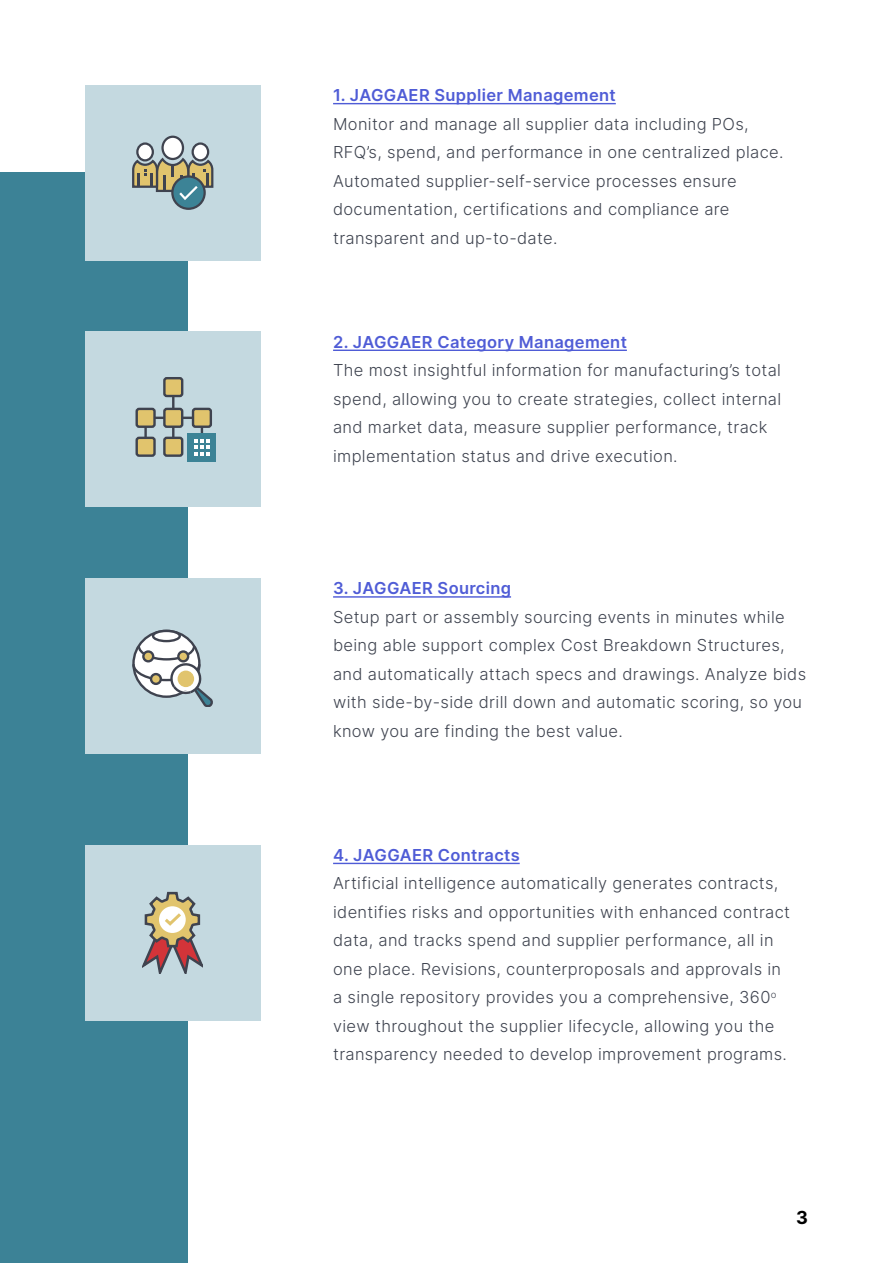
<style>
.page{position:relative;width:893px;height:1263px;background:#fff}
.page>*{position:absolute;margin:0;border:0;box-sizing:border-box;transform-origin:0 0}
.t1{font:700 18px "Inter";color:#000}
.t2{font:300 16.5px/28.5px "Inter";letter-spacing:.02em;color:#3e434f}
.t3{font:600 16.5px "Inter";letter-spacing:.02em;color:#4f5cd6}
</style>
<div class="page">
<div style="left:0;top:173px;width:188px;height:1090px;background:#3c8296"></div>
<hr style="left:333px;top:103px;width:283px;height:1px;background:#4f5cd6">
<hr style="left:333px;top:596px;width:178px;height:2px;background:#4f5cd6">
<hr style="left:333px;top:350px;width:294px;height:1px;background:#4f5cd6">
<hr style="left:333px;top:863px;width:187px;height:1px;background:#4f5cd6">
<div style="left:85px;top:85px;width:175px;height:175px;background:#c4d9e0"></div>
<div style="left:85px;top:578px;width:175px;height:176px;background:#c4d9e0"></div>
<div style="left:85px;top:332px;width:175px;height:175px;background:#c4d9e0"></div>
<div style="left:85px;top:845px;width:175px;height:175px;background:#c4d9e0"></div>
<div style="left:163px;top:137px;width:20px;height:22px;background:#fff;border-radius:50%"></div>
<div style="left:161px;top:136px;width:23px;height:24px;border:2px solid #3f434f;border-radius:50%"></div>
<div style="left:193px;top:144px;width:15px;height:16px;background:#fff;border-radius:50%"></div>
<div style="left:192px;top:142px;width:17px;height:20px;border:2px solid #3f434f;border-radius:50%"></div>
<div style="left:137px;top:144px;width:16px;height:16px;background:#fff;border-radius:50%"></div>
<div style="left:136px;top:142px;width:18px;height:20px;border:2px solid #3f434f;border-radius:50%"></div>
<svg style="left:172px;top:176px;width:33px;height:33px"></svg>
<div style="left:171px;top:175px;width:35px;height:35px;border:2px solid #3f434f;border-radius:50%"></div>
<svg style="left:132px;top:156px;width:81px;height:46px"></svg>
<hr style="left:172px;top:387px;width:2px;height:23px;background:#3f434f">
<div style="left:164px;top:378px;width:18px;height:18px;background:#e1c46d;border-radius:2px"></div>
<div style="left:163px;top:377px;width:20px;height:20px;border:2px solid #3f434f;border-radius:2px"></div>
<div style="left:137px;top:409px;width:18px;height:18px;background:#e1c46d;border-radius:2px"></div>
<div style="left:135px;top:408px;width:21px;height:20px;border:2px solid #3f434f;border-radius:2px"></div>
<div style="left:164px;top:409px;width:18px;height:18px;background:#e1c46d;border-radius:2px"></div>
<div style="left:163px;top:408px;width:20px;height:20px;border:2px solid #3f434f;border-radius:2px"></div>
<div style="left:193px;top:409px;width:18px;height:18px;background:#e1c46d;border-radius:2px"></div>
<div style="left:192px;top:408px;width:20px;height:20px;border:2px solid #3f434f;border-radius:2px"></div>
<div style="left:137px;top:438px;width:18px;height:18px;background:#e1c46d;border-radius:2px"></div>
<div style="left:135px;top:437px;width:21px;height:20px;border:2px solid #3f434f;border-radius:2px"></div>
<div style="left:164px;top:438px;width:18px;height:18px;background:#e1c46d;border-radius:2px"></div>
<div style="left:163px;top:437px;width:20px;height:20px;border:2px solid #3f434f;border-radius:2px"></div>
<svg style="left:155px;top:417px;width:9px;height:2px"></svg>
<svg style="left:182px;top:417px;width:11px;height:2px"></svg>
<svg style="left:172px;top:426px;width:2px;height:11px"></svg>
<svg style="left:144px;top:426px;width:3px;height:11px"></svg>
<div style="left:188px;top:433px;width:28px;height:29px;background:#3c8396"></div>
<svg style="left:194px;top:426px;width:16px;height:29px"></svg>
<svg style="left:133px;top:631px;width:66px;height:66px"></svg>
<svg style="left:153px;top:631px;width:27px;height:10px"></svg>
<div style="left:152px;top:630px;width:29px;height:12px;border:2px solid #3f434f;border-radius:50%"></div>
<svg style="left:132px;top:644px;width:81px;height:63px"></svg>
<div style="left:178px;top:670px;width:16px;height:17px;background:#e1c46d;border-radius:50%"></div>
<div style="left:178px;top:651px;width:10px;height:10px;background:#e1c46d;border-radius:50%"></div>
<div style="left:177px;top:650px;width:12px;height:12px;border:2px solid #3f434f;border-radius:50%"></div>
<div style="left:143px;top:651px;width:10px;height:10px;background:#e1c46d;border-radius:50%"></div>
<div style="left:142px;top:650px;width:12px;height:12px;border:2px solid #3f434f;border-radius:50%"></div>
<div style="left:151px;top:674px;width:10px;height:10px;background:#e1c46d;border-radius:50%"></div>
<div style="left:150px;top:673px;width:12px;height:12px;border:2px solid #3f434f;border-radius:50%"></div>
<svg style="left:143px;top:891px;width:60px;height:83px"></svg>
<p class="t3" style="left:333px;top:83px;width:284px">1. JAGGAER Supplier Management</p>
<p class="t2" style="left:333px;top:109px;width:452px">Monitor and manage all supplier data including POs, RFQ’s, spend, and performance in one centralized place.<br>Automated supplier-self-service processes ensure documentation, certifications and compliance are transparent and up-to-date.</p>
<p class="t3" style="left:333px;top:330px;width:295px">2. JAGGAER Category Management</p>
<p class="t2" style="left:333px;top:356px;width:450px">The most insightful information for manufacturing’s total spend, allowing you to create strategies, collect internal and market data, measure supplier performance, track implementation status and drive execution.</p>
<p class="t3" style="left:333px;top:576px;width:179px">3. JAGGAER Sourcing</p>
<p class="t2" style="left:333px;top:602px;width:475px">Setup part or assembly sourcing events in minutes while being able support complex Cost Breakdown Structures, and automatically attach specs and drawings. Analyze bids with side-by-side drill down and automatic scoring, so you know you are finding the best value.</p>
<p class="t3" style="left:333px;top:843px;width:188px">4. JAGGAER Contracts</p>
<p class="t2" style="left:333px;top:869px;width:459px">Artificial intelligence automatically generates contracts, identifies risks and opportunities with enhanced contract data, and tracks spend and supplier performance, all in one place. Revisions, counterproposals and approvals in a single repository provides you a comprehensive, 360<sup>o </sup>view throughout the supplier lifecycle, allowing you the transparency needed to develop improvement programs.</p>
<p class="t1" style="left:796px;top:1204px;width:13px">3</p>
</div>
